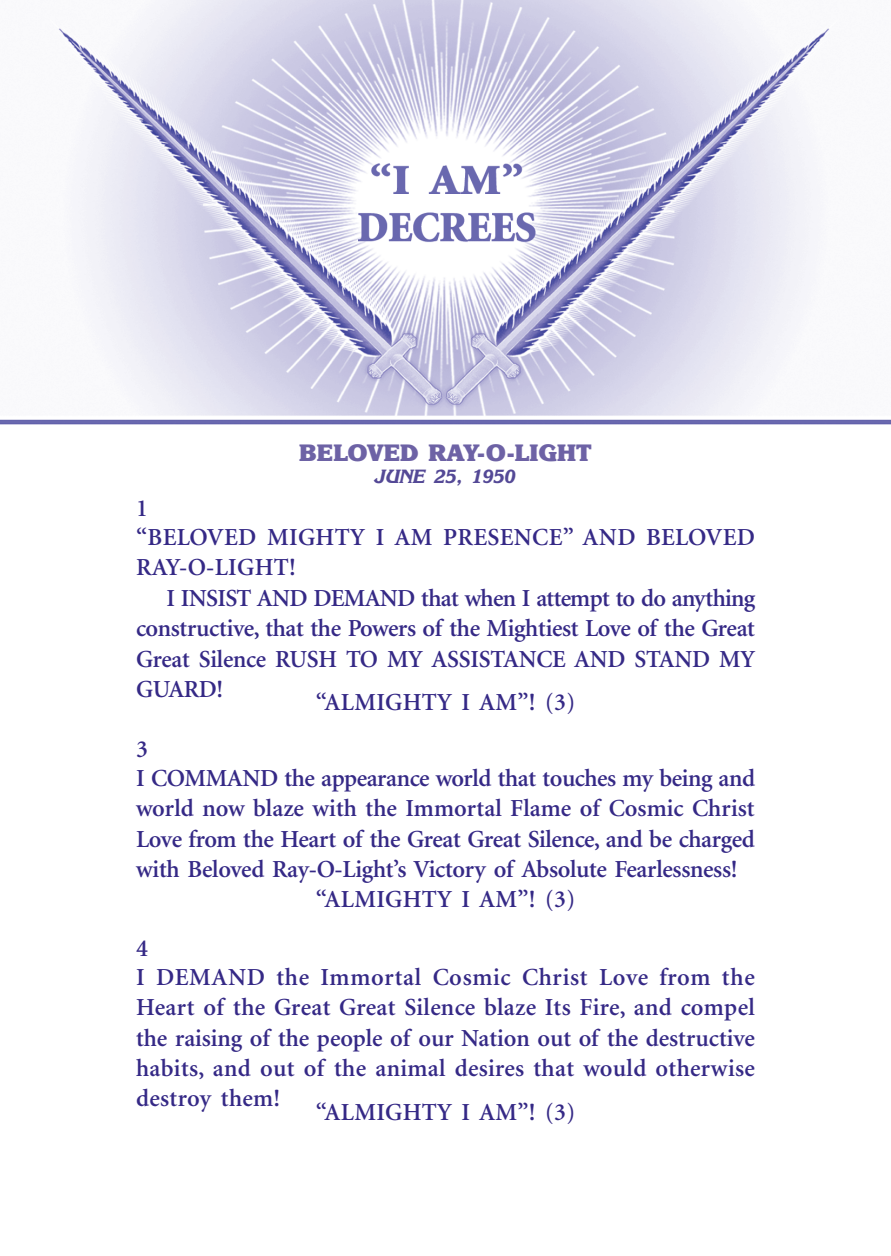
<style>
.page{position:relative;width:891px;height:1256px;background:#fff}
.page>*{position:absolute;margin:0;border:0;box-sizing:border-box;transform-origin:0 0}
._02_BODY__tighter{font:600 24.53px/30.4px "Minion";letter-spacing:-.015em;color:#352986;text-align:justify}
._02_BODY____10_9_13{font:600 24.53px/30.4px "Minion";letter-spacing:.01em;color:#352986}
._02_DECREE_AlmightyI{font:600 24.53px "Minion";letter-spacing:.01em;color:#352986}
._02_DECREE___10_9_09{font:600 24.53px "Minion";color:#352986}
._02_DECREEsubHd1_10{font:800 23.62px "Korinna IT Cby BT";color:#6d62a5}
._02_DICTsubT2_8_5_10{font:italic 800 19.12px "Korinna IT Cby BT";color:#544996;scale:.96 1}
</style>
<div class="page">
<img style="left:0;top:0;width:891px;height:425px">
<p class="_02_DECREEsubHd1_10" style="left:299px;top:437px;width:294px">BELOVED RAY-O-LIGHT</p>
<p class="_02_DICTsubT2_8_5_10" style="left:375px;top:464px;width:149px">JUNE 25, 1950</p>
<p class="_02_DECREE___10_9_09" style="left:136px;top:495px;width:13px">1</p>
<p class="_02_BODY____10_9_13" style="left:136px;top:522px;width:620px">“BELOVED MIGHTY I AM PRESENCE” AND BELOVED<br>RAY-O-LIGHT!</p>
<p class="_02_BODY__tighter" style="left:136px;top:583px;width:621px;text-indent:30px">I INSIST AND DEMAND that when I attempt to do anything constructive, that the Powers of the Mightiest Love of the Great Great Silence RUSH TO MY ASSISTANCE AND STAND MY GUARD!</p>
<p class="_02_DECREE_AlmightyI" style="left:316px;top:690px;width:261px">“ALMIGHTY I AM”! (3)</p>
<p class="_02_DECREE___10_9_09" style="left:136px;top:736px;width:13px">3</p>
<p class="_02_BODY__tighter" style="left:136px;top:763px;width:621px">I COMMAND the appearance world that touches my being and world now blaze with the Immortal Flame of Cosmic Christ Love from the Heart of the Great Great Silence, and be charged with Beloved Ray-O-Light’s Victory of Absolute Fearlessness!</p>
<p class="_02_DECREE_AlmightyI" style="left:316px;top:886px;width:261px">“ALMIGHTY I AM”! (3)</p>
<p class="_02_DECREE___10_9_09" style="left:136px;top:935px;width:13px">4</p>
<p class="_02_BODY____10_9_13" style="left:136px;top:962px;width:620px;text-align:justify">I DEMAND the Immortal Cosmic Christ Love from the Heart of the Great Great Silence blaze Its Fire, and compel the raising of the people of our Nation out of the destructive habits, and out of the animal desires that would otherwise destroy them!</p>
<p class="_02_DECREE_AlmightyI" style="left:316px;top:1099px;width:261px">“ALMIGHTY I AM”! (3)</p>
</div>
